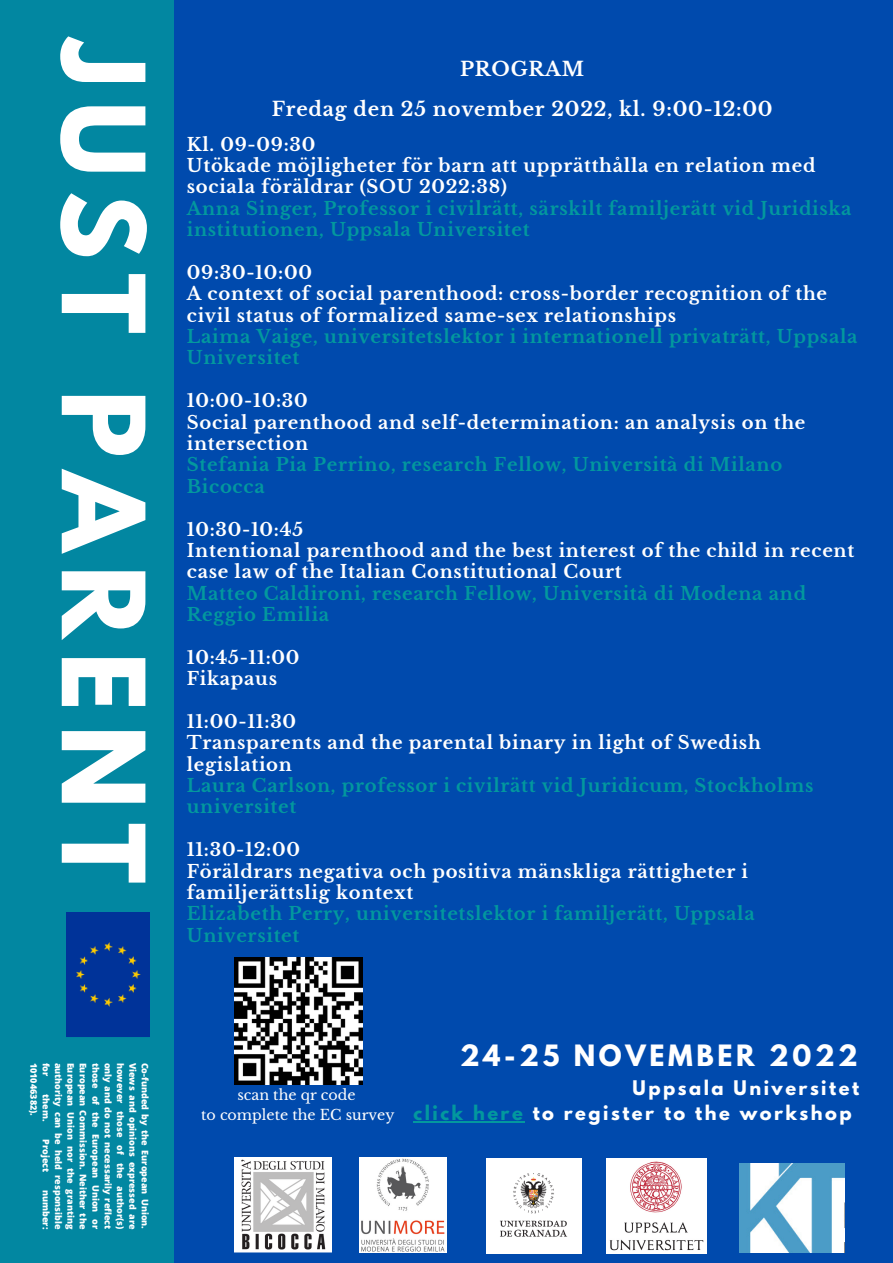
<style>
.page{position:relative;width:893px;height:1263px;background:#004aad}
.page>*{position:absolute;margin:0;border:0;box-sizing:border-box;transform-origin:0 0}
.t1{font:700 101.4px "League Spartan";letter-spacing:.14em;color:#fff}
.t2{font:700 26.03px "League Spartan";letter-spacing:.14em;color:#fff}
.t3{font:700 19.5px/39.9px "Libre Baskerville";letter-spacing:.04em;color:#fff;text-align:center}
.t4{font:700 18px/21.4px "Libre Baskerville";letter-spacing:.04em;color:#fff}
.t5{font:700 18px/21.4px "Libre Baskerville";letter-spacing:.04em;color:#03989e}
.t6{font:700 17.85px/25.3px "League Spartan";letter-spacing:.14em;color:#fff}
.t7{font:14.25px/19.6px "Libre Baskerville";color:#fff;text-align:center}
.t8{font:800 9px/12.4px "Open Sans";color:#fff;text-align:justify}
.s1{color:#03989e}
</style>
<div class="page">
<div style="left:0;top:0;width:173px;height:1263px;background:#0287a1"></div>
<div style="left:67px;top:913px;width:83px;height:124px;background:#039"></div>
<img style="left:235px;top:1158px;width:96px;height:95px">
<img style="left:359px;top:1158px;width:88px;height:94px">
<img style="left:606px;top:1158px;width:101px;height:95px">
<img style="left:739px;top:1163px;width:106px;height:89px">
<img style="left:486px;top:1158px;width:96px;height:94px">
<img style="left:235px;top:958px;width:127px;height:127px">
<hr style="left:413px;top:1121px;width:112px;height:2px;background:#03989e">
<h1 class="t1" style="left:153px;top:40px;width:845px;rotate:90deg">JUST PARENT</h1>
<p class="t3" style="left:272px;top:49px;width:502px">PROGRAM<br>Fredag den 25 november 2022, kl. 9:00-12:00</p>
<p class="t4" style="left:187px;top:134px;width:630px">Kl. 09-09:30<br>Utökade möjligheter för barn att upprätthålla en relation med sociala föräldrar (SOU 2022:38)</p>
<p class="t5" style="left:187px;top:198px;width:666px">Anna Singer, Professor i civilrätt, särskilt familjerätt vid Juridiska institutionen, Uppsala Universitet</p>
<p class="t4" style="left:187px;top:262px;width:642px">09:30-10:00<br>A context of social parenthood: cross-border recognition of the civil status of formalized same-sex relationships</p>
<p class="t5" style="left:187px;top:326px;width:672px">Laima Vaige, universitetslektor i internationell privaträtt, Uppsala<br>Universitet</p>
<p class="t4" style="left:187px;top:390px;width:620px">10:00-10:30<br>Social parenthood and self-determination: an analysis on the intersection</p>
<p class="t5" style="left:187px;top:454px;width:597px">Stefania Pia Perrino, research Fellow, Università di Milano<br>Bicocca</p>
<p class="t4" style="left:187px;top:518px;width:669px">10:30-10:45<br>Intentional parenthood and the best interest of the child in recent case law of the Italian Constitutional Court</p>
<p class="t5" style="left:187px;top:583px;width:621px">Matteo Caldironi, research Fellow, Università di Modena and<br>Reggio Emilia</p>
<p class="t4" style="left:187px;top:647px;width:114px">10:45-11:00<br>Fikapaus</p>
<p class="t4" style="left:187px;top:711px;width:575px">11:00-11:30<br>Transparents and the parental binary in light of Swedish legislation</p>
<p class="t5" style="left:187px;top:775px;width:628px">Laura Carlson, professor i civilrätt vid Juridicum, Stockholms universitet</p>
<p class="t4" style="left:187px;top:839px;width:563px">11:30-12:00<br>Föräldrars negativa och positiva mänskliga rättigheter i familjerättslig kontext</p>
<p class="t5" style="left:187px;top:903px;width:569px">Elizabeth Perry, universitetslektor i familjerätt, Uppsala<br>Universitet</p>
<p class="t8" style="left:152px;top:1062px;width:168px;rotate:90deg">Co-funded by the European Union.<br>Views and opinions expressed are however those of the author(s) only and do not necessarily reflect those of the European Union or European Commission. Neither the European Union nor the granting authority can be held responsible for</p>
<p class="t8" style="left:40px;top:1062px;width:55px;rotate:90deg">101046382).</p>
<p class="t8" style="left:53px;top:1094px;width:29px;rotate:90deg">them.</p>
<p class="t8" style="left:53px;top:1139px;width:35px;rotate:90deg">Project</p>
<p class="t8" style="left:53px;top:1190px;width:41px;rotate:90deg">number:</p>
<p class="t7" style="left:201px;top:1085px;width:195px">scan the qr code<br>to complete the EC survey</p>
<h2 class="t2" style="left:460px;top:1043px;width:399px">24-25 NOVEMBER 2022</h2>
<p class="t6" style="left:413px;top:1077px;width:447px;text-indent:219px">Uppsala Universitet <span class="s1">click here</span> to register to the workshop</p>
</div>
